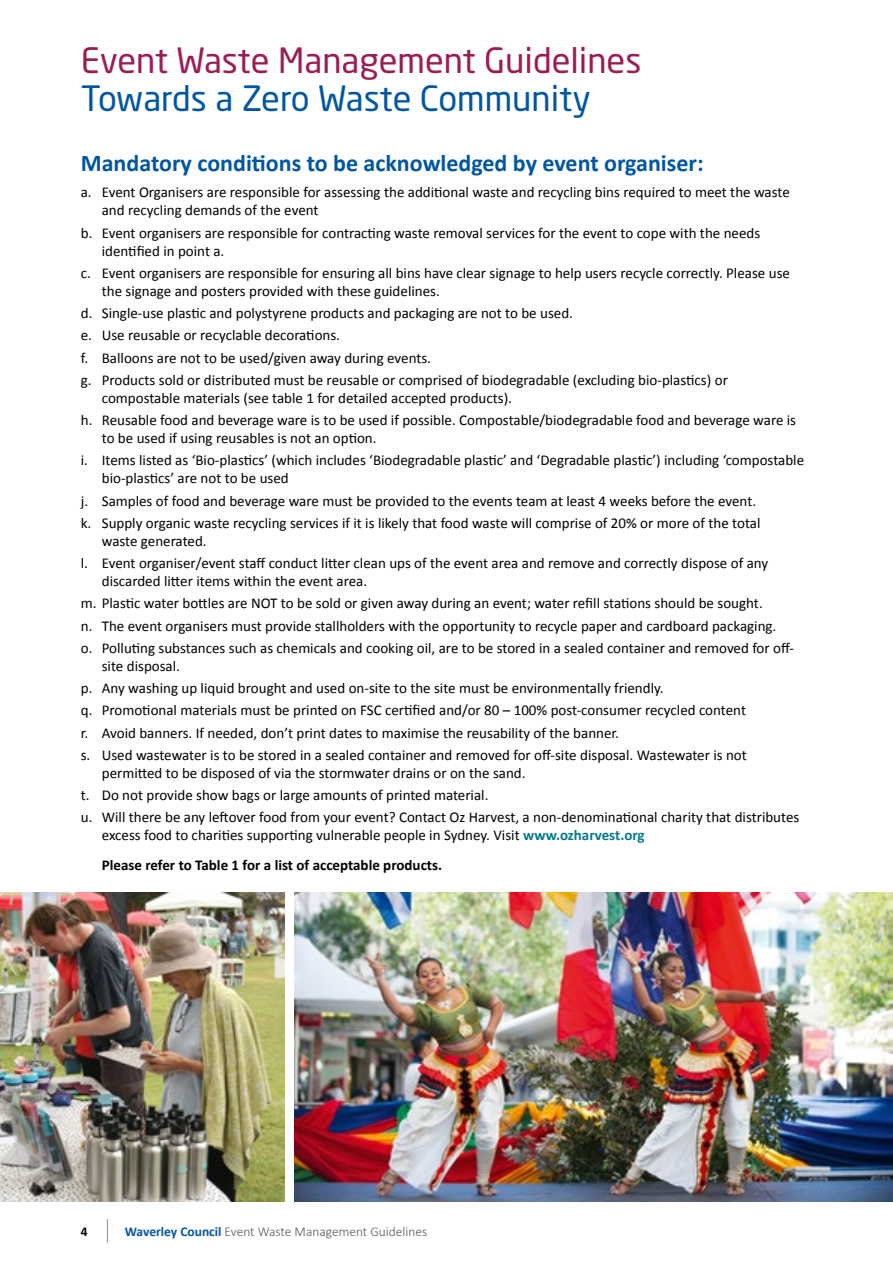
<style>
.page{position:relative;width:893px;height:1263px;background:#fff}
.page>*{position:absolute;margin:0;border:0;box-sizing:border-box;transform-origin:0 0}
.t1{font:34.5px "Neo Sans Std";color:#9b1d56}
.t2{font:34.5px "Neo Sans Std";color:#0056a2}
.t3{font:700 24px "Calibri";color:#0056a2}
.t4{font:15px/22.2px "Calibri";color:#000}
.t5{font:300 13.5px "Calibri";color:#58595b}
.s1{font-weight:700;color:#007a8a}
.s2{font-weight:700}
.s3{font-weight:700;color:#000}
.s4{font-size:27px;color:#000}
.s5{font-weight:700;color:#0056a2}
</style>
<div class="page">
<img style="left:0;top:892px;width:285px;height:309px">
<img style="left:295px;top:892px;width:598px;height:309px">
<h1 class="t1" style="left:81px;top:39px;width:562px">Event Waste Management Guidelines</h1>
<h1 class="t2" style="left:81px;top:77px;width:512px">Towards a Zero Waste Community</h1>
<h2 class="t3" style="left:81px;top:148px;width:624px">Mandatory conditions to be acknowledged by event organiser:</h2>
<p class="t4" style="left:102px;top:184px;width:689px;line-height:18px;text-indent:-21px">a. Event Organisers are responsible for assessing the additional waste and recycling bins required to meet the waste and recycling demands of the event</p>
<p class="t4" style="left:102px;top:224px;width:660px;line-height:18px;text-indent:-21px">b. Event organisers are responsible for contracting waste removal services for the event to cope with the needs identified in point a.</p>
<p class="t4" style="left:102px;top:264px;width:690px;line-height:18px;text-indent:-21px">c. Event organisers are responsible for ensuring all bins have clear signage to help users recycle correctly. Please use the signage and posters provided with these guidelines.</p>
<p class="t4" style="left:81px;top:302px;width:649px">d. Single-use plastic and polystyrene products and packaging are not to be used.<br>e. Use reusable or recyclable decorations.<br>f. Balloons are not to be used/given away during events.<br>g. Products sold or distributed must be reusable or comprised of biodegradable (excluding bio-plastics) or</p>
<p class="t4" style="left:81px;top:387px;width:717px;text-indent:21px">compostable materials (see table 1 for detailed accepted products).<br>h. Reusable food and beverage ware is to be used if possible. Compostable/biodegradable food and beverage ware is</p>
<p class="t4" style="left:81px;top:427px;width:725px;text-indent:21px">to be used if using reusables is not an option.<br>i. Items listed as ‘Bio-plastics’ (which includes ‘Biodegradable plastic’ and ‘Degradable plastic’) including ‘compostable</p>
<p class="t4" style="left:81px;top:467px;width:681px;text-indent:21px">bio-plastics’ are not to be used<br>j. Samples of food and beverage ware must be provided to the events team at least 4 weeks before the event. k. Supply organic waste recycling services if it is likely that food waste will comprise of 20% or more of the total</p>
<p class="t4" style="left:81px;top:530px;width:689px;text-indent:21px">waste generated.<br>l. Event organiser/event staff conduct litter clean ups of the event area and remove and correctly dispose of any</p>
<p class="t4" style="left:81px;top:570px;width:715px;text-indent:21px">discarded litter items within the event area.<br>m. Plastic water bottles are NOT to be sold or given away during an event; water refill stations should be sought.<br>n. The event organisers must provide stallholders with the opportunity to recycle paper and cardboard packaging.<br>o. Polluting substances such as chemicals and cooking oil, are to be stored in a sealed container and removed for off-</p>
<p class="t4" style="left:81px;top:655px;width:667px;text-indent:21px">site disposal.<br>p. Any washing up liquid brought and used on-site to the site must be environmentally friendly.<br>q. Promotional materials must be printed on FSC certified and/or 80 – 100% post-consumer recycled content r. Avoid banners. If needed, don’t print dates to maximise the reusability of the banner.<br>s. Used wastewater is to be stored in a sealed container and removed for off-site disposal. Wastewater is not</p>
<p class="t4" style="left:81px;top:762px;width:720px;text-indent:21px">permitted to be disposed of via the stormwater drains or on the sand.<br>t. Do not provide show bags or large amounts of printed material.<br>u. Will there be any leftover food from your event? Contact Oz Harvest, a non-denominational charity that distributes</p>
<p class="t4" style="left:102px;top:821px;width:544px;line-height:29.7px">excess food to charities supporting vulnerable people in Sydney. Visit <span class="s1">www.ozharvest.org<br></span><span class="s2">Please refer to Table 1 for a list of acceptable products.</span></p>
<p class="t5" style="left:81px;top:1223px;width:348px"><span class="s3">4</span> <span class="s4">|</span> <span class="s5">Waverley Council</span> Event Waste Management Guidelines</p>
</div>
